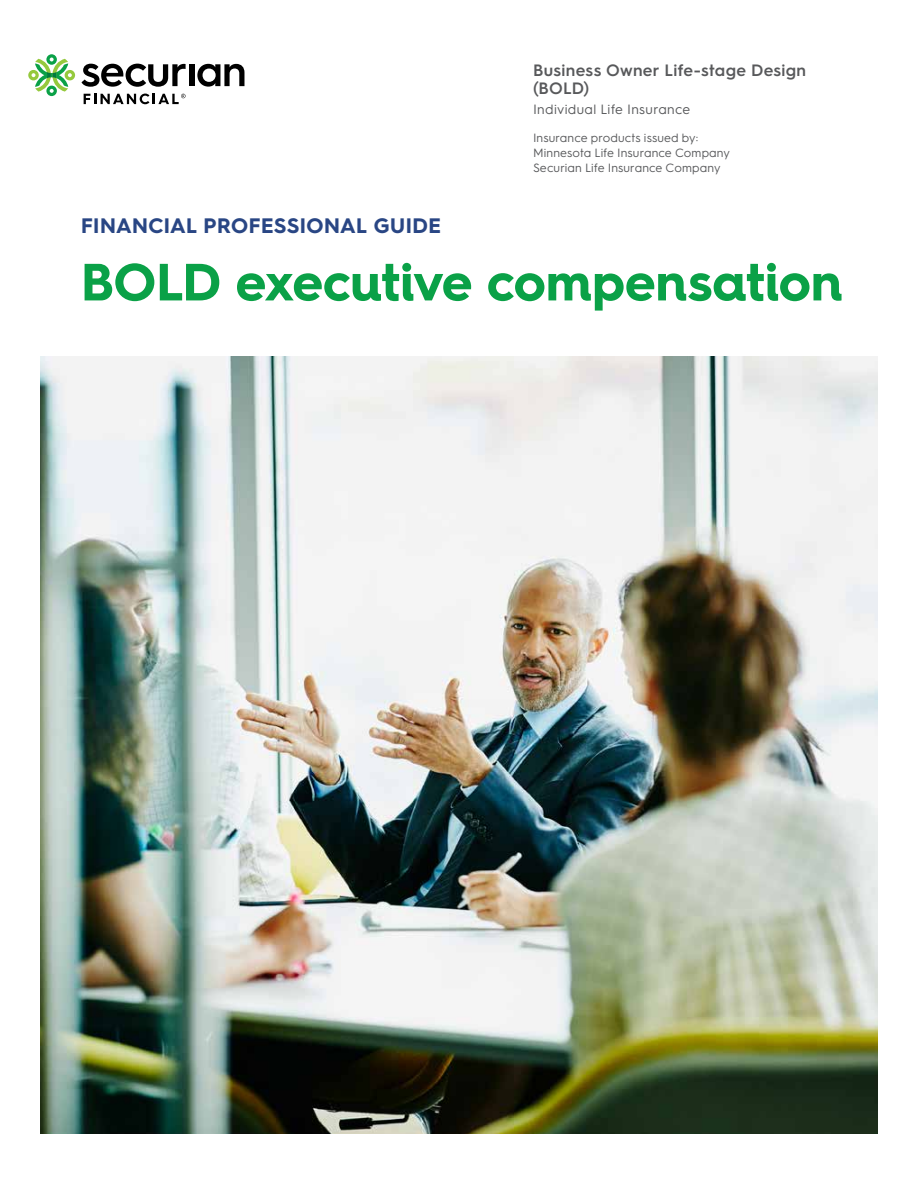
<style>
.page{position:relative;width:918px;height:1188px;background:#fff}
.page>*{position:absolute;margin:0;border:0;box-sizing:border-box;transform-origin:0 0}
.t1{font:700 52.5px "Hurme Geometric Sans 4";letter-spacing:-.005em;color:#0aa147}
.t2{font:700 21px "Hurme Geometric Sans 3";letter-spacing:.025em;color:#294684}
.t3{font:600 16.5px/18px "Hurme Geometric Sans 3";letter-spacing:.015em;color:#58595b}
.t4{font:13.5px "Hurme Geometric Sans 3";letter-spacing:.025em;color:#58595b}
.t5{font:12px/15px "Hurme Geometric Sans 3";letter-spacing:.01em;color:#58595b}
</style>
<div class="page">
<svg style="left:28px;top:54px;width:47px;height:42px"></svg>
<svg style="left:82px;top:64px;width:104px;height:23px"></svg>
<div style="left:189px;top:64px;width:5px;height:22px;background:#000"></div>
<svg style="left:197px;top:64px;width:47px;height:23px"></svg>
<svg style="left:84px;top:94px;width:102px;height:10px"></svg>
<img style="left:40px;top:356px;width:838px;height:778px">
<h3 class="t3" style="left:533px;top:60px;width:275px">Business Owner Life-stage Design (BOLD)</h3>
<p class="t4" style="left:533px;top:100px;width:159px">Individual Life Insurance</p>
<p class="t5" style="left:533px;top:130px;width:199px">Insurance products issued by:<br>Minnesota Life Insurance Company<br>Securian Life Insurance Company</p>
<h2 class="t2" style="left:81px;top:211px;width:362px">FINANCIAL PROFESSIONAL GUIDE</h2>
<h1 class="t1" style="left:81px;top:245px;width:763px">BOLD executive compensation</h1>
</div>
